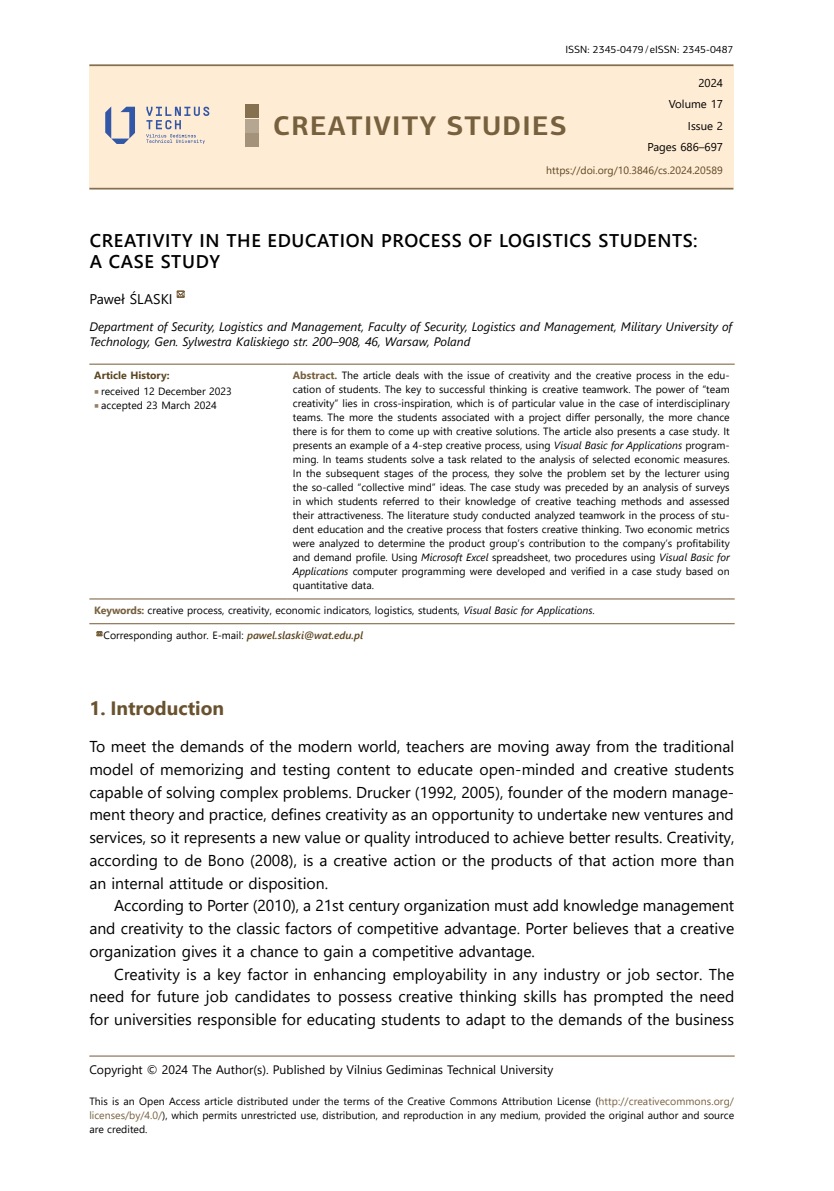
<style>
.page{position:relative;width:834px;height:1191px;background:#fff}
.page>*{position:absolute;margin:0;border:0;box-sizing:border-box;transform-origin:0 0}
.t1{font:700 27.12px "PF Centro Sans Pro";letter-spacing:.045em;color:#77603e}
.t2{font:700 19.25px "Segoe UI";color:#69522e}
.t3{font:600 18.38px/21px "Segoe UI";letter-spacing:.035em;color:#000}
.t4{font:15.75px/22.8px "Segoe UI";color:#000;text-align:justify}
.t5{font:14px "Segoe UI";color:#000}
.t6{font:italic 12.25px/15.4px "Segoe UI";color:#000}
.t7{font:12.25px "Segoe UI";color:#000}
.t8{font:11.38px/21.2px "Segoe UI";color:#000;text-align:right}
.t9{font:10.5px/14px "Segoe UI";color:#000;text-align:justify}
.t10{font:10.5px "Segoe UI";color:#5c4521}
.t11{font:10.5px "PF Centro Sans Pro";color:#000}
.t12{font:700 10.5px "Segoe UI";color:#5c4521}
.s1{font-weight:700;color:#77603e}
.s2{font-style:italic}
.s3{font-family:"Minion Pro";font-size:12.25px;color:#958064}
.s4{font-weight:600;font-style:italic;color:#5c4521}
.s5{color:#77603e}
</style>
<div class="page">
<hr style="left:89px;top:1055px;width:645px;height:1px;background:#958064">
<div style="left:89px;top:66px;width:644px;height:122px;background:#feecd4"></div>
<hr style="left:89px;top:64px;width:644px;height:2px;background:#857050">
<hr style="left:89px;top:188px;width:644px;height:1px;background:#857050">
<svg style="left:105px;top:106px;width:30px;height:38px"></svg>
<svg style="left:146px;top:107px;width:63px;height:37px"></svg>
<div style="left:246px;top:105px;width:13px;height:13px;background:#857050"></div>
<div style="left:246px;top:133px;width:13px;height:14px;background:#a4937a"></div>
<div style="left:246px;top:119px;width:13px;height:13px;background:#b5a692"></div>
<svg style="left:176px;top:290px;width:9px;height:8px"></svg>
<hr style="left:89px;top:363px;width:199px;height:2px;background:#958064">
<hr style="left:288px;top:363px;width:446px;height:2px;background:#958064">
<hr style="left:89px;top:598px;width:199px;height:1px;background:#958064">
<hr style="left:288px;top:598px;width:446px;height:1px;background:#958064">
<hr style="left:89px;top:623px;width:199px;height:1px;background:#958064">
<hr style="left:288px;top:623px;width:446px;height:1px;background:#958064">
<svg style="left:96px;top:631px;width:7px;height:5px"></svg>
<p class="t11" style="left:565px;top:43px;width:169px">ISSN: 2345-0479/eISSN: 2345-0487</p>
<p class="t8" style="left:647px;top:72px;width:77px">2024<br>Volume 17<br>Issue 2<br>Pages 686–697</p>
<p class="t10" style="left:546px;top:160px;width:178px">https://doi.org/10.3846/cs.2024.20589</p>
<h1 class="t1" style="left:273px;top:109px;width:295px">CREATIVITY STUDIES</h1>
<h3 class="t3" style="left:90px;top:228px;width:609px">CREATIVITY IN THE EDUCATION PROCESS OF LOGISTICS STUDENTS:<br>A CASE STUDY</h3>
<h3 class="t5" style="left:89px;top:286px;width:85px">Paweł ŚLASKI</h3>
<p class="t6" style="left:89px;top:317px;width:644px">Department of Security, Logistics and Management, Faculty of Security, Logistics and Management, Military University of<br>Technology, Gen. Sylwestra Kaliskiego str. 200–908, 46, Warsaw, Poland</p>
<p class="t12" style="left:94px;top:366px;width:77px">Article History:</p>
<p class="t9" style="left:293px;top:368px;width:438px"><span class="s1">Abstract.</span> The article deals with the issue of creativity and the creative process in the edu&shy;cation of students. The key to successful thinking is creative teamwork. The power of “team creativity” lies in cross-inspiration, which is of particular value in the case of interdisciplinary teams. The more the students associated with a project differ personally, the more chance there is for them to come up with creative solutions. The article also presents a case study. It presents an example of a 4-step creative process, using <span class="s2">Visual Basic for Applications</span> program&shy;ming. In teams students solve a task related to the analysis of selected economic measures.<br>In the subsequent stages of the process, they solve the problem set by the lecturer using the so-called “collective mind” ideas. The case study was preceded by an analysis of surveys in which students referred to their knowledge of creative teaching methods and assessed their attractiveness. The literature study conducted analyzed teamwork in the process of stu&shy;dent education and the creative process that fosters creative thinking. Two economic metrics were analyzed to determine the product group’s contribution to the company’s profitability and demand profile. Using <span class="s2">Microsoft Excel</span> spreadsheet, two procedures using <span class="s2">Visual Basic for Applications</span> computer programming were developed and verified in a case study based on quantitative data.</p>
<p class="t9" style="left:94px;top:384px;width:139px"><span class="s3">■</span> received 12 December 2023</p>
<p class="t9" style="left:94px;top:398px;width:124px"><span class="s3">■</span> accepted 23 March 2024</p>
<p class="t9" style="left:94px;top:602px;width:502px"><span class="s1">Keywords:</span> creative process, creativity, economic indicators, logistics, students, <span class="s2">Visual Basic for Applications</span>.</p>
<p class="t9" style="left:103px;top:627px;width:261px">Corresponding author. E-mail: <span class="s4">pawel.slaski@wat.edu.pl</span></p>
<h2 class="t2" style="left:89px;top:689px;width:136px">1. Introduction</h2>
<p class="t4" style="left:89px;top:734px;width:646px">To meet the demands of the modern world, teachers are moving away from the traditional model of memorizing and testing content to educate open-minded and creative students capable of solving complex problems. Drucker (1992, 2005), founder of the modern manage&shy;ment theory and practice, defines creativity as an opportunity to undertake new ventures and services, so it represents a new value or quality introduced to achieve better results. Creativity, according to de Bono (2008), is a creative action or the products of that action more than an internal attitude or disposition.</p>
<p class="t4" style="left:89px;top:893px;width:646px;text-indent:25px">According to Porter (2010), a 21st century organization must add knowledge management and creativity to the classic factors of competitive advantage. Porter believes that a creative organization gives it a chance to gain a competitive advantage.</p>
<p class="t4" style="left:89px;top:961px;width:646px;text-indent:25px">Creativity is a key factor in enhancing employability in any industry or job sector. The need for future job candidates to possess creative thinking skills has prompted the need for universities responsible for educating students to adapt to the demands of the business</p>
<p class="t7" style="left:89px;top:1058px;width:465px">Copyright © 2024 The Author(s). Published by Vilnius Gediminas Technical University</p>
<p class="t9" style="left:89px;top:1093px;width:646px">This is an Open Access article distributed under the terms of the Creative Commons Attribution License (<span class="s5">http://creativecommons.org/ licenses/by/4.0/</span>), which permits unrestricted use, distribution, and reproduction in any medium, provided the original author and source are credited.</p>
</div>
